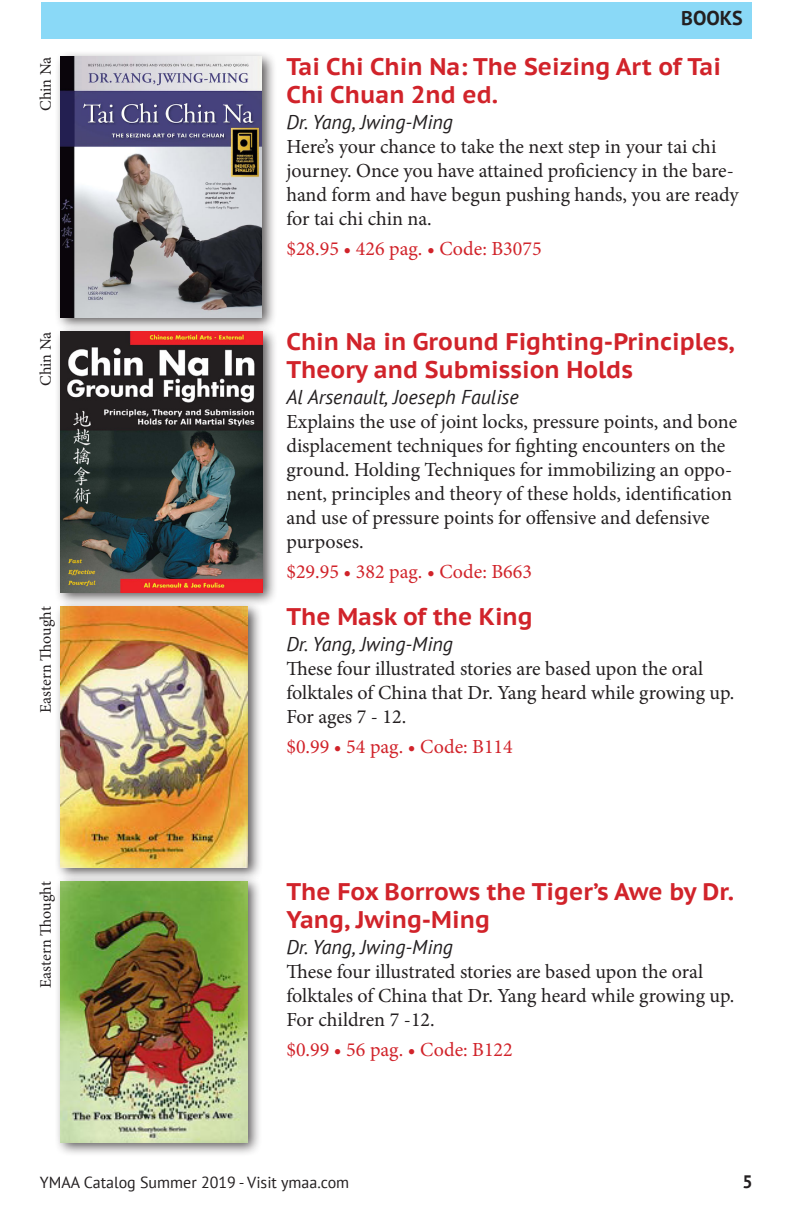
<style>
.page{position:relative;width:792px;height:1224px;background:#fff}
.page>*{position:absolute;margin:0;border:0;box-sizing:border-box;transform-origin:0 0}
.t1{font:700 24px/28.8px "PT Sans Caption";color:#d1232a}
.t2{font:20px/24px "Minion Pro";letter-spacing:-.005em;color:#231f20}
.t3{font:20px "Minion Pro";color:#d1232a}
.t4{font:italic 20px "PT Sans";color:#231f20}
.t5{font:700 20px "PT Sans";color:#231f20}
.t6{font:700 18px "PT Sans";color:#231f20}
.t7{font:16px "Minion Pro";color:#231f20}
.t8{font:16px "PT Sans";color:#231f20}
</style>
<div class="page">
<div style="left:41px;top:2px;width:711px;height:37px;background:#8ad9f7"></div>
<div style="left:54px;top:50px;width:223px;height:282px;background:#231f20;opacity:.75"></div>
<img style="left:61px;top:57px;width:201px;height:260px">
<div style="left:54px;top:325px;width:224px;height:282px;background:#231f20;opacity:.75"></div>
<img style="left:61px;top:332px;width:202px;height:260px">
<div style="left:54px;top:600px;width:209px;height:282px;background:#231f20;opacity:.75"></div>
<img style="left:61px;top:607px;width:187px;height:260px">
<div style="left:54px;top:875px;width:208px;height:282px;background:#231f20;opacity:.75"></div>
<img style="left:61px;top:882px;width:186px;height:260px">
<p class="t7" style="left:35px;top:111px;width:56px;rotate:-90deg">Chin Na</p>
<p class="t5" style="left:681px;top:5px;width:63px">BOOKS</p>
<p class="t1" style="left:286px;top:51px;width:436px">Tai Chi Chin Na: The Seizing Art of Tai<br>Chi Chuan 2nd ed.</p>
<p class="t4" style="left:286px;top:110px;width:168px">Dr. Yang, Jwing-Ming</p>
<p class="t2" style="left:286px;top:135px;width:454px">Here’s your chance to take the next step in your tai chi journey. Once you have attained proficiency in the bare&shy;hand form and have begun pushing hands, you are ready for tai chi chin na.</p>
<p class="t3" style="left:286px;top:236px;width:257px">$28.95 • 426 pag. • Code: B3075</p>
<p class="t7" style="left:35px;top:386px;width:56px;rotate:-90deg">Chin Na</p>
<p class="t1" style="left:286px;top:326px;width:450px">Chin Na in Ground Fighting-Principles,<br>Theory and Submission Holds</p>
<p class="t4" style="left:286px;top:385px;width:234px">Al Arsenault, Joeseph Faulise</p>
<p class="t2" style="left:286px;top:410px;width:452px">Explains the use of joint locks, pressure points, and bone displacement techniques for fighting encounters on the ground. Holding Techniques for immobilizing an oppo&shy;nent, principles and theory of these holds, identification and use of pressure points for offensive and defensive purposes.</p>
<p class="t3" style="left:286px;top:559px;width:247px">$29.95 • 382 pag. • Code: B663</p>
<p class="t7" style="left:35px;top:713px;width:108px;rotate:-90deg">Eastern Thought</p>
<p class="t1" style="left:286px;top:601px;width:248px">The Mask of the King</p>
<p class="t4" style="left:286px;top:631px;width:168px">Dr. Yang, Jwing-Ming</p>
<p class="t2" style="left:286px;top:656px;width:450px">These four illustrated stories are based upon the oral folktales of China that Dr. Yang heard while growing up.<br>For ages 7 - 12.</p>
<p class="t3" style="left:286px;top:733px;width:228px">$0.99 • 54 pag. • Code: B114</p>
<p class="t7" style="left:35px;top:988px;width:108px;rotate:-90deg">Eastern Thought</p>
<p class="t1" style="left:286px;top:876px;width:449px">The Fox Borrows the Tiger’s Awe by Dr.<br>Yang, Jwing-Ming</p>
<p class="t4" style="left:286px;top:934px;width:168px">Dr. Yang, Jwing-Ming</p>
<p class="t2" style="left:286px;top:960px;width:450px">These four illustrated stories are based upon the oral folktales of China that Dr. Yang heard while growing up.<br>For children 7 -12.</p>
<p class="t3" style="left:286px;top:1037px;width:228px">$0.99 • 56 pag. • Code: B122</p>
<p class="t8" style="left:40px;top:1172px;width:311px">YMAA Catalog Summer 2019 - Visit ymaa.com</p>
<p class="t6" style="left:742px;top:1170px;width:12px">5</p>
</div>
